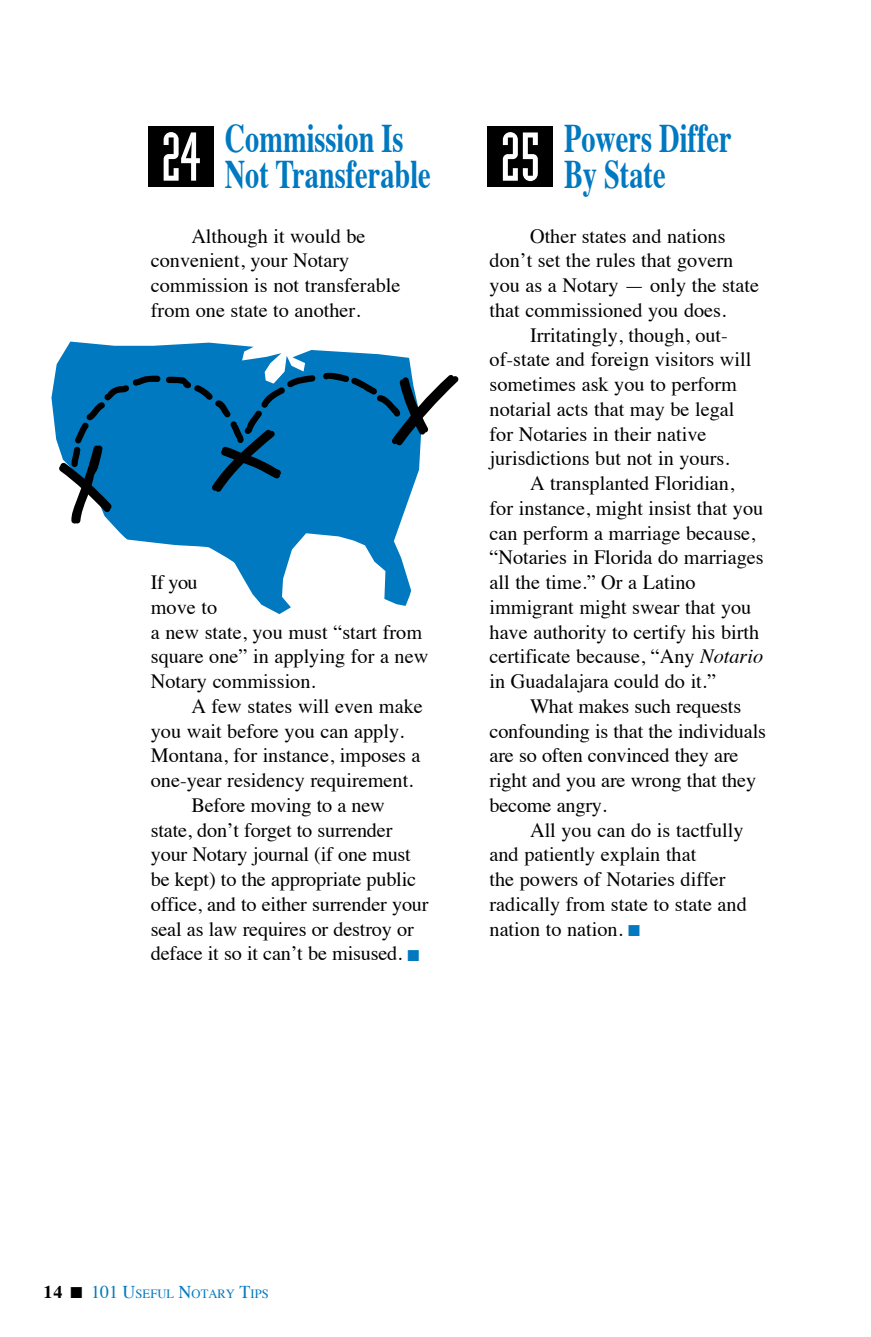
<style>
.page{position:relative;width:871px;height:1337px;background:#fff}
.page>*{position:absolute;margin:0;border:0;box-sizing:border-box;transform-origin:0 0}
.t1{font:67.5px "Industria Solid";color:#fff}
.t2{font:700 40.5px/36px "Times";color:#0079c1;scale:.7 1}
.t3{font:20.25px/24.8px "Times";color:#000}
.t4{font:12.6px "Times";color:#0079c1}
.s1{color:#0079c1}
.s2{font-family:"Industria Solid";font-weight:400;font-size:67.5px;color:#fff}
.s3{font-style:italic}
.s4{font-weight:700;font-size:18px;color:#000}
.s5{color:#000}
.s6{font-size:18px}
</style>
<div class="page">
<div style="left:487px;top:126px;width:66px;height:61px;background:#000"></div>
<svg style="left:51px;top:341px;width:370px;height:273px;fill:#0079c1"></svg>
<svg style="left:59px;top:375px;width:101px;height:148px;background:#1674ad"></svg>
<svg style="left:166px;top:375px;width:150px;height:117px;background:#0169a8"></svg>
<svg style="left:323px;top:371px;width:136px;height:75px"></svg>
<div style="left:148px;top:126px;width:66px;height:61px;background:#000"></div>
<h1 class="t1" style="left:161px;top:120px;width:41px">24</h1>
<h2 class="t2" style="left:225px;top:116px;width:296px">Commission Is<br>Not Transferable</h2>
<p class="t3" style="left:151px;top:222px;width:251px;text-indent:40px">Although it would be convenient, your Notary commission is not transferable from one state to another.</p>
<p class="t3" style="left:151px;top:568px;width:279px">If you<br>move to<br>a new state, you must “start from square one” in applying for a new<br>Notary commission.</p>
<p class="t3" style="left:191px;top:692px;width:233px">A few states will even make</p>
<p class="t3" style="left:151px;top:716px;width:255px">you wait before you can apply.</p>
<p class="t3" style="left:151px;top:741px;width:271px">Montana, for instance, imposes a</p>
<p class="t3" style="left:151px;top:766px;width:264px">one-year residency requirement.</p>
<p class="t3" style="left:191px;top:791px;width:195px">Before moving to a new</p>
<p class="t3" style="left:151px;top:815px;width:243px">state, don’t forget to surrender</p>
<p class="t3" style="left:151px;top:840px;width:262px">your Notary journal (if one must</p>
<p class="t3" style="left:151px;top:865px;width:267px">be kept) to the appropriate public</p>
<p class="t3" style="left:151px;top:890px;width:279px">office, and to either surrender your</p>
<p class="t3" style="left:151px;top:914px;width:264px">seal as law requires or destroy or</p>
<p class="t3" style="left:151px;top:939px;width:270px">deface it so it can’t be misused. <span class="s1">■</span></p>
<h2 class="t2" style="left:500px;top:116px;width:332px"><span class="s2">25</span> Powers Differ</h2>
<h2 class="t2" style="left:564px;top:152px;width:147px">By State</h2>
<p class="t3" style="left:530px;top:222px;width:197px">Other states and nations</p>
<p class="t3" style="left:489px;top:246px;width:245px">don’t set the rules that govern</p>
<p class="t3" style="left:489px;top:271px;width:271px">you as a Notary — only the state</p>
<p class="t3" style="left:489px;top:296px;width:238px">that commissioned you does.</p>
<p class="t3" style="left:530px;top:321px;width:199px">Irritatingly, though, out-</p>
<p class="t3" style="left:489px;top:345px;width:263px">of-state and foreign visitors will</p>
<p class="t3" style="left:489px;top:370px;width:249px">sometimes ask you to perform</p>
<p class="t3" style="left:489px;top:395px;width:246px">notarial acts that may be legal</p>
<p class="t3" style="left:489px;top:420px;width:218px">for Notaries in their native</p>
<p class="t3" style="left:489px;top:444px;width:241px">jurisdictions but not in yours.</p>
<p class="t3" style="left:530px;top:469px;width:206px">A transplanted Floridian,</p>
<p class="t3" style="left:489px;top:494px;width:275px">for instance, might insist that you</p>
<p class="t3" style="left:489px;top:518px;width:267px">can perform a marriage because,</p>
<p class="t3" style="left:489px;top:543px;width:276px">“Notaries in Florida do marriages</p>
<p class="t3" style="left:489px;top:568px;width:208px">all the time.” Or a Latino</p>
<p class="t3" style="left:489px;top:593px;width:263px">immigrant might swear that you</p>
<p class="t3" style="left:489px;top:617px;width:271px">have authority to certify his birth</p>
<p class="t3" style="left:489px;top:642px;width:275px">certificate because, “Any <span class="s3">Notario</span></p>
<p class="t3" style="left:489px;top:667px;width:228px">in Guadalajara could do it.”</p>
<p class="t3" style="left:530px;top:692px;width:213px">What makes such requests</p>
<p class="t3" style="left:489px;top:716px;width:278px">confounding is that the individuals</p>
<p class="t3" style="left:489px;top:741px;width:250px">are so often convinced they are</p>
<p class="t3" style="left:489px;top:766px;width:268px">right and you are wrong that they</p>
<p class="t3" style="left:489px;top:791px;width:119px">become angry.</p>
<p class="t3" style="left:530px;top:815px;width:215px">All you can do is tactfully</p>
<p class="t3" style="left:489px;top:840px;width:208px">and patiently explain that</p>
<p class="t3" style="left:489px;top:865px;width:238px">the powers of Notaries differ</p>
<p class="t3" style="left:489px;top:890px;width:259px">radically from state to state and</p>
<p class="t3" style="left:489px;top:914px;width:152px">nation to nation. <span class="s1">■</span></p>
<p class="t4" style="left:43px;top:1282px;width:227px"><span class="s4">14</span> <span class="s5">■</span> <span class="s6">101 U</span>SEFUL <span class="s6">N</span>OTARY <span class="s6">T</span>IPS</p>
</div>
